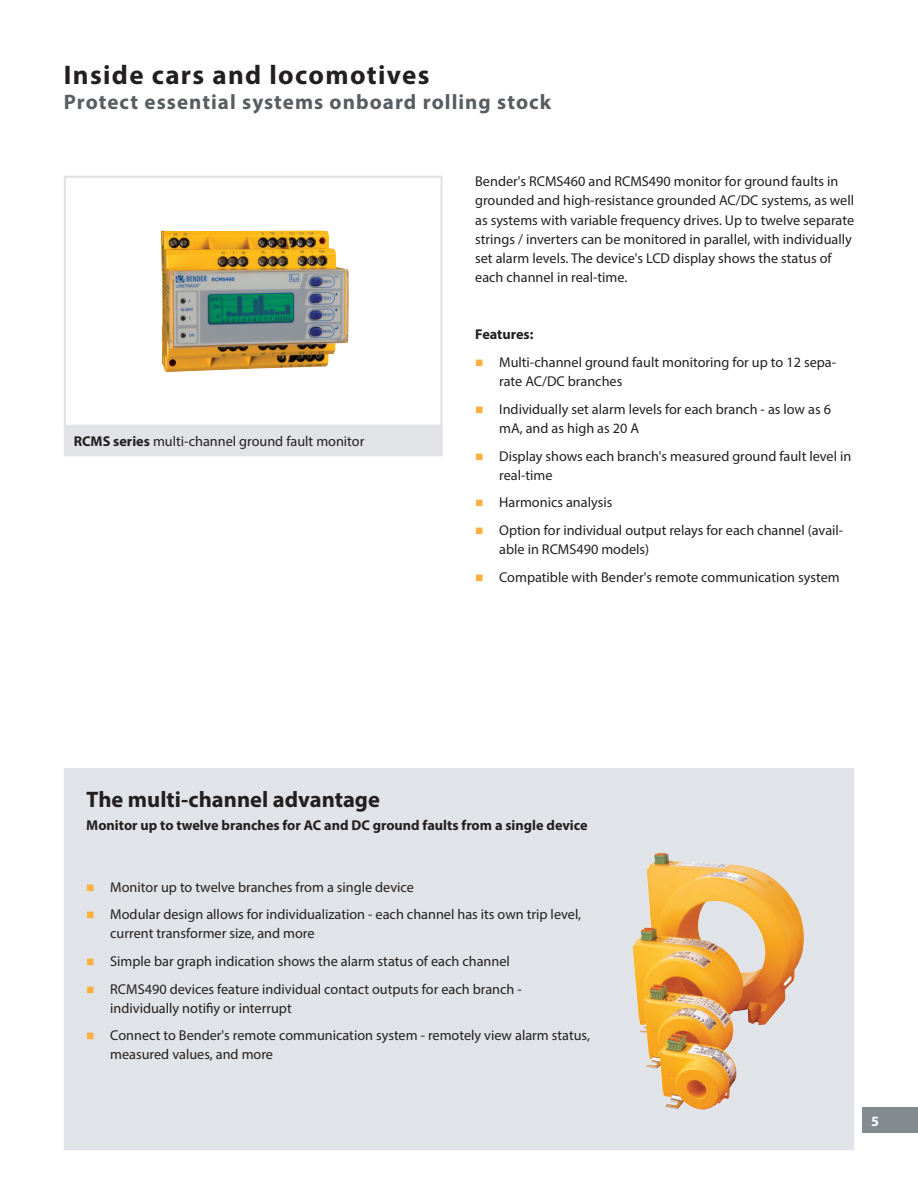
<style>
.page{position:relative;width:918px;height:1188px;background:#fff}
.page>*{position:absolute;margin:0;border:0;box-sizing:border-box;transform-origin:0 0}
.Headline{font:700 27px "Myriad Pro";letter-spacing:.05em;color:#231f20}
.In-box_header{font:700 22.5px "Myriad Pro";color:#231f20}
.Headline-2{font:700 21px "Myriad Pro";letter-spacing:.05em;color:#575d61}
.Aufzaehlung{font:14.25px/19.2px "Myriad Pro";color:#231f20}
.In-box_subheader{font:700 14.25px "Myriad Pro";color:#231f20}
.Text{font:14.25px "Myriad Pro";color:#231f20}
.Text_bold{font:700 14.25px "Myriad Pro";color:#231f20}
.t1{font:700 14.25px "Myriad Pro";color:#fff}
.s1{font-weight:700}
</style>
<div class="page">
<div style="left:863px;top:1108px;width:55px;height:25px;background:#848b90"></div>
<div style="left:75px;top:779px;width:768px;height:360px;background:#e0e3e7"></div>
<div style="left:64px;top:768px;width:790px;height:382px;border:22px solid #e0e3e7"></div>
<img style="left:633px;top:852px;width:171px;height:257px">
<div style="left:65px;top:426px;width:377px;height:30px;background:#e1e3e6"></div>
<img style="left:161px;top:230px;width:188px;height:142px">
<div style="left:64px;top:176px;width:379px;height:251px;border:2px solid #e1e3e6"></div>
<p class="Headline" style="left:64px;top:57px;width:367px">Inside cars and locomotives</p>
<p class="Headline-2" style="left:64px;top:88px;width:489px">Protect essential systems onboard rolling stock</p>
<p class="Text" style="left:74px;top:432px;width:292px"><span class="s1">RCMS series</span> multi-channel ground fault monitor</p>
<p class="Aufzaehlung" style="left:475px;top:172px;width:381px">Bender's RCMS460 and RCMS490 monitor for ground faults in grounded and high-resistance grounded AC/DC systems, as well as systems with variable frequency drives. Up to twelve separate strings / inverters can be monitored in parallel, with individually set alarm levels. The device's LCD display shows the status of each channel in real-time.</p>
<p class="Text_bold" style="left:475px;top:325px;width:60px">Features:</p>
<p class="Aufzaehlung" style="left:499px;top:353px;width:338px">Multi-channel ground fault monitoring for up to 12 sepa&shy;rate AC/DC branches</p>
<p class="Aufzaehlung" style="left:499px;top:399px;width:333px">Individually set alarm levels for each branch - as low as 6 mA, and as high as 20 A</p>
<p class="Aufzaehlung" style="left:499px;top:446px;width:354px">Display shows each branch's measured ground fault level in real-time</p>
<p class="Aufzaehlung" style="left:499px;top:493px;width:115px">Harmonics analysis</p>
<p class="Aufzaehlung" style="left:499px;top:521px;width:346px">Option for individual output relays for each channel (avail&shy;able in RCMS490 models)</p>
<p class="Aufzaehlung" style="left:499px;top:567px;width:342px">Compatible with Bender's remote communication system</p>
<p class="In-box_header" style="left:86px;top:785px;width:295px">The multi-channel advantage</p>
<p class="In-box_subheader" style="left:86px;top:816px;width:503px">Monitor up to twelve branches for AC and DC ground faults from a single device</p>
<p class="Aufzaehlung" style="left:110px;top:877px;width:305px">Monitor up to twelve branches from a single device</p>
<p class="Aufzaehlung" style="left:110px;top:905px;width:472px">Modular design allows for individualization - each channel has its own trip level, current transformer size, and more</p>
<p class="Aufzaehlung" style="left:110px;top:951px;width:401px">Simple bar graph indication shows the alarm status of each channel</p>
<p class="Aufzaehlung" style="left:110px;top:979px;width:413px">RCMS490 devices feature individual contact outputs for each branch - individually notifiy or interrupt</p>
<p class="Aufzaehlung" style="left:110px;top:1026px;width:481px">Connect to Bender's remote communication system - remotely view alarm status, measured values, and more</p>
<p class="t1" style="left:871px;top:1112px;width:9px">5</p>
</div>
